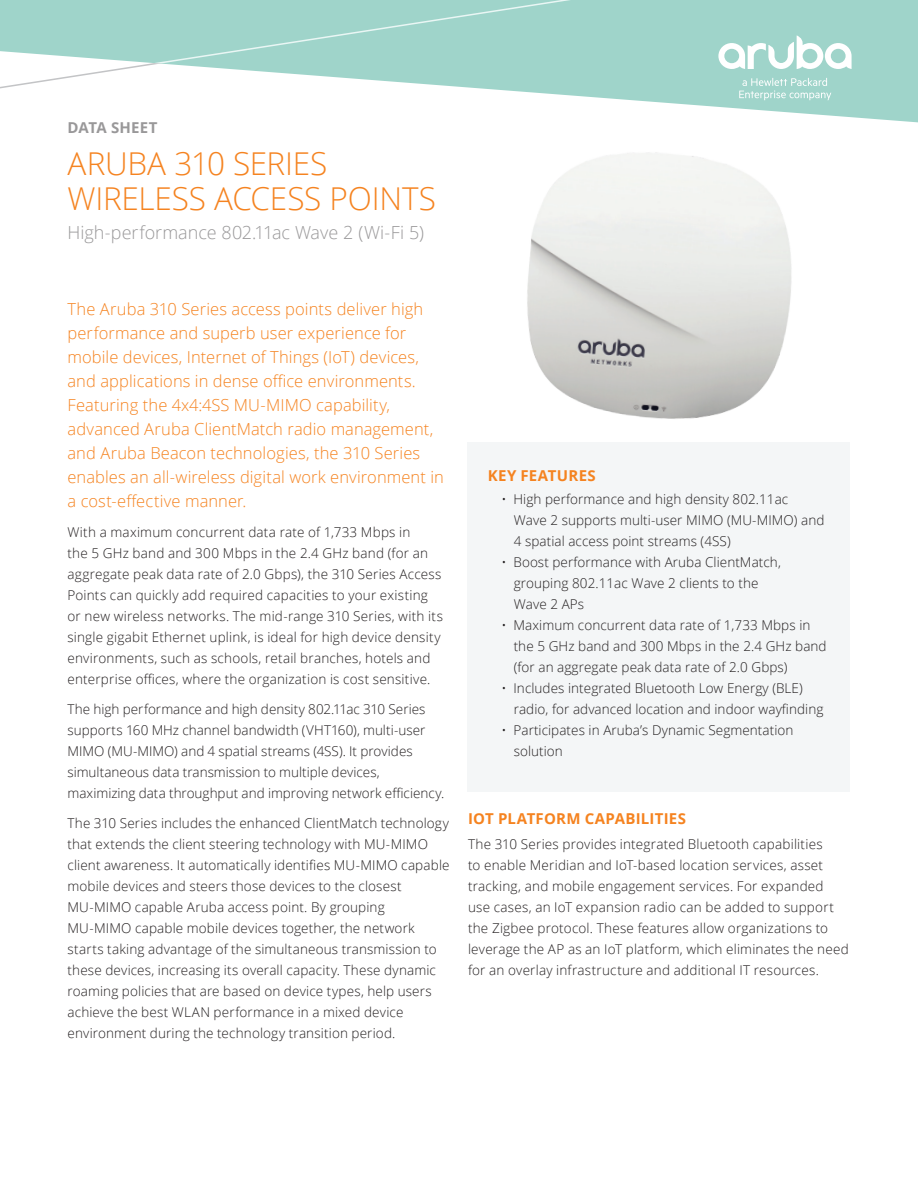
<style>
.page{position:relative;width:918px;height:1188px;background:#fff}
.page>*{position:absolute;margin:0;border:0;box-sizing:border-box;transform-origin:0 0}
.Title__Head_21_23_Li{font:300 31.5px/34.5px "Open Sans";letter-spacing:-.01em;color:#f58320}
.Title__Subhead_12_15{font:300 18px "Open Sans";color:#999899}
.Body__Text_9_14_Ligh{font:300 16.5px/24px "Open Sans";letter-spacing:.005em;color:#f58320}
.Body__Head_10_14_Bol{font:700 15px "Open Sans";letter-spacing:.02em;color:#f58320}
.Document__Name_10_12{font:700 15px "Open Sans";letter-spacing:.01em;color:#999899}
.Body__Text_9_14_Ligh-2{font:300 13.5px/21px "Open Sans";letter-spacing:.01em;color:#231f20}
</style>
<div class="page">
<svg style="left:0;top:0;width:918px;height:123px;fill:#9fd4ca"></svg>
<svg style="left:718px;top:35px;width:134px;height:65px"></svg>
<img style="left:527px;top:152px;width:265px;height:267px">
<div style="left:468px;top:442px;width:382px;height:350px;background:#f4f6f7"></div>
<p class="Document__Name_10_12" style="left:68px;top:117px;width:92px">DATA SHEET</p>
<p class="Title__Head_21_23_Li" style="left:68px;top:146px;width:370px">ARUBA 310 SERIES<br>WIRELESS ACCESS POINTS</p>
<p class="Title__Subhead_12_15" style="left:68px;top:220px;width:358px">High-performance 802.11ac Wave 2 (Wi-Fi 5)</p>
<p class="Body__Text_9_14_Ligh" style="left:68px;top:297px;width:378px">The Aruba 310 Series access points deliver high performance and superb user experience for mobile devices, Internet of Things (IoT) devices, and applications in dense office environments.<br>Featuring the 4x4:4SS MU-MIMO capability, advanced Aruba ClientMatch radio management, and Aruba Beacon technologies, the 310 Series enables an all-wireless digital work environment in a cost-effective manner.</p>
<p class="Body__Text_9_14_Ligh-2" style="left:68px;top:521px;width:377px">With a maximum concurrent data rate of 1,733 Mbps in<br>the 5 GHz band and 300 Mbps in the 2.4 GHz band (for an aggregate peak data rate of 2.0 Gbps), the 310 Series Access Points can quickly add required capacities to your existing or new wireless networks. The mid-range 310 Series, with its single gigabit Ethernet uplink, is ideal for high device density environments, such as schools, retail branches, hotels and enterprise offices, where the organization is cost sensitive.</p>
<p class="Body__Text_9_14_Ligh-2" style="left:68px;top:698px;width:378px">The high performance and high density 802.11ac 310 Series supports 160 MHz channel bandwidth (VHT160), multi-user MIMO (MU-MIMO) and 4 spatial streams (4SS). It provides simultaneous data transmission to multiple devices, maximizing data throughput and improving network efficiency.</p>
<p class="Body__Text_9_14_Ligh-2" style="left:68px;top:812px;width:384px">The 310 Series includes the enhanced ClientMatch technology that extends the client steering technology with MU-MIMO client awareness. It automatically identifies MU-MIMO capable mobile devices and steers those devices to the closest MU-MIMO capable Aruba access point. By grouping MU-MIMO capable mobile devices together, the network starts taking advantage of the simultaneous transmission to these devices, increasing its overall capacity. These dynamic roaming policies that are based on device types, help users achieve the best WLAN performance in a mixed device environment during the technology transition period.</p>
<p class="Body__Head_10_14_Bol" style="left:488px;top:465px;width:109px">KEY FEATURES</p>
<p class="Body__Text_9_14_Ligh-2" style="left:514px;top:488px;width:312px;text-indent:-12px">• High performance and high density 802.11ac<br>Wave 2 supports multi-user MIMO (MU-MIMO) and<br>4 spatial access point streams (4SS)</p>
<p class="Body__Text_9_14_Ligh-2" style="left:514px;top:551px;width:269px;text-indent:-12px">• Boost performance with Aruba ClientMatch, grouping 802.11ac Wave 2 clients to the<br>Wave 2 APs</p>
<p class="Body__Text_9_14_Ligh-2" style="left:514px;top:614px;width:314px;text-indent:-12px">• Maximum concurrent data rate of 1,733 Mbps in the 5 GHz band and 300 Mbps in the 2.4 GHz band (for an aggregate peak data rate of 2.0 Gbps)</p>
<p class="Body__Text_9_14_Ligh-2" style="left:514px;top:677px;width:311px;text-indent:-12px">• Includes integrated Bluetooth Low Energy (BLE) radio, for advanced location and indoor wayfinding</p>
<p class="Body__Text_9_14_Ligh-2" style="left:514px;top:719px;width:281px;text-indent:-12px">• Participates in Aruba’s Dynamic Segmentation solution</p>
<p class="Body__Head_10_14_Bol" style="left:468px;top:808px;width:219px">IOT PLATFORM CAPABILITIES</p>
<p class="Body__Text_9_14_Ligh-2" style="left:468px;top:833px;width:382px">The 310 Series provides integrated Bluetooth capabilities<br>to enable Meridian and IoT-based location services, asset tracking, and mobile engagement services. For expanded use cases, an IoT expansion radio can be added to support the Zigbee protocol. These features allow organizations to leverage the AP as an IoT platform, which eliminates the need for an overlay infrastructure and additional IT resources.</p>
</div>
